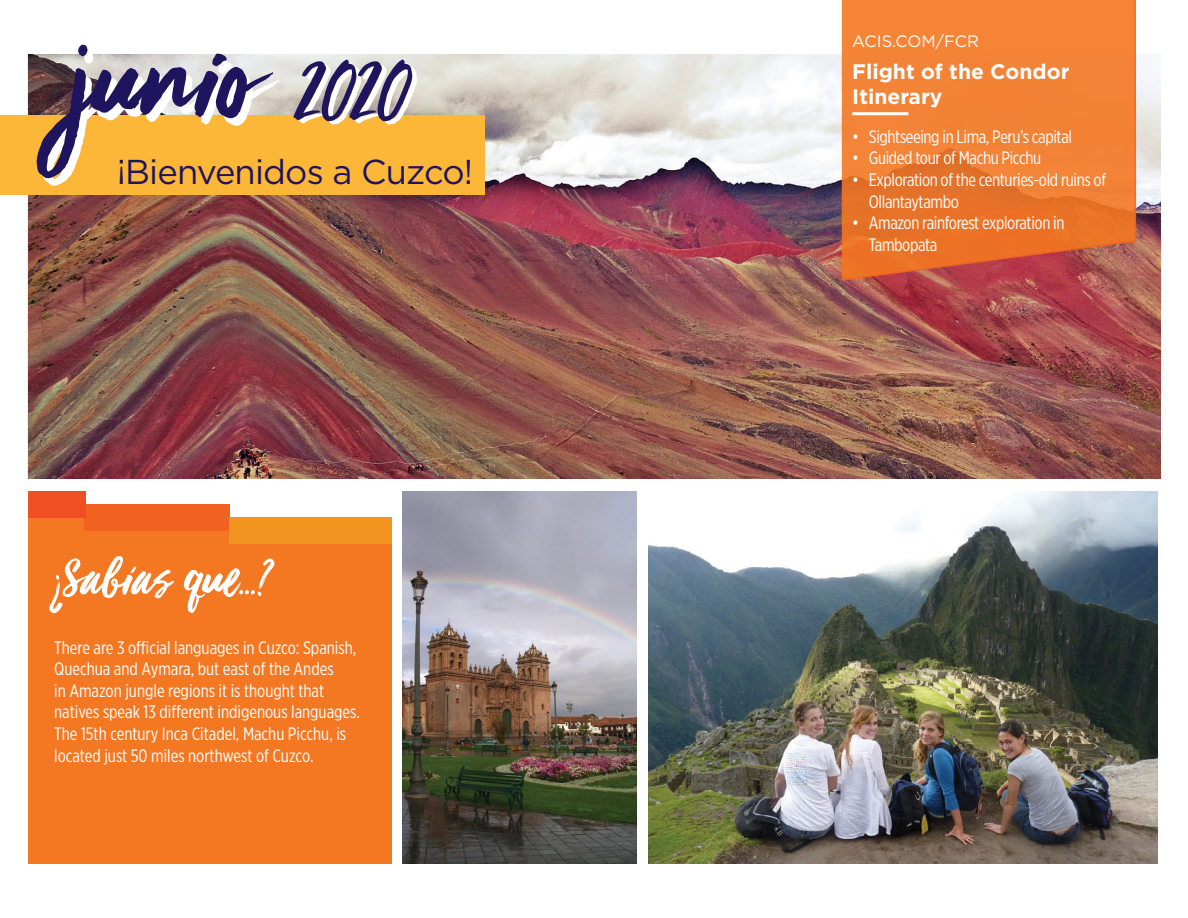
<style>
.page{position:relative;width:1188px;height:918px;background:#fff}
.page>*{position:absolute;margin:0;border:0;box-sizing:border-box;transform-origin:0 0}
.t1{font:129px "Viva Beautiful Pro";color:#1f155f}
.t2{font:96px "Viva Beautiful Pro";color:#1f155f}
.t3{font:57px "Viva Beautiful Pro";color:#fff}
.t4{font:34.5px "Gotham";letter-spacing:-.025em;color:#1f155f}
.t5{font:700 21px/25.2px "Gotham";color:#fff}
.t6{font:18px/21.6px "Gotham X Narrow";color:#fff}
.t7{font:18px/21.6px "Gotham X Narrow";letter-spacing:-.02em;color:#fff}
.t8{font:16.5px "Gotham";color:#fff}
</style>
<div class="page">
<div style="left:28px;top:518px;width:364px;height:346px;background:#f47721"></div>
<div style="left:84px;top:505px;width:145px;height:26px;background:#f26322"></div>
<div style="left:229px;top:518px;width:163px;height:26px;background:#f29420"></div>
<div style="left:28px;top:491px;width:57px;height:27px;background:#f04e23"></div>
<img style="left:402px;top:491px;width:235px;height:373px">
<img style="left:29px;top:54px;width:1132px;height:424px">
<img style="left:649px;top:491px;width:508px;height:373px">
<div style="left:0;top:115px;width:484px;height:79px;background:#fcb638"></div>
<svg style="left:840px;top:0;width:297px;height:282px;background:#eb7a34"></svg>
<hr style="left:852px;top:112px;width:56px;height:3px;background:#fff">
<h1 class="t1" style="left:68px;top:-8px;width:183px">junio</h1>
<h2 class="t2" style="left:295px;top:28px;width:116px">2020</h2>
<h3 class="t4" style="left:117px;top:150px;width:358px">¡Bienvenidos a Cuzco!</h3>
<h3 class="t3" style="left:55px;top:540px;width:215px">¿Sabías que…?</h3>
<p class="t6" style="left:54px;top:636px;width:307px">There are 3 official languages in Cuzco: Spanish, Quechua and Aymara, but east of the Andes<br>in Amazon jungle regions it is thought that natives speak 13 different indigenous languages.<br>The 15th century Inca Citadel, Machu Picchu, is located just 50 miles northwest of Cuzco.</p>
<p class="t8" style="left:852px;top:30px;width:128px">ACIS.COM/FCR</p>
<p class="t5" style="left:852px;top:58px;width:219px">Flight of the Condor<br>Itinerary</p>
<p class="t7" style="left:852px;top:125px;width:221px">• Sightseeing in Lima, Peru’s capital</p>
<p class="t7" style="left:852px;top:147px;width:190px">• Guided tour of Machu Picchu</p>
<p class="t7" style="left:869px;top:169px;width:239px;text-indent:-17px">• Exploration of the centuries-old ruins of<br>Ollantaytambo</p>
<p class="t7" style="left:869px;top:212px;width:197px;text-indent:-17px">• Amazon rainforest exploration in<br>Tambopata</p>
</div>
